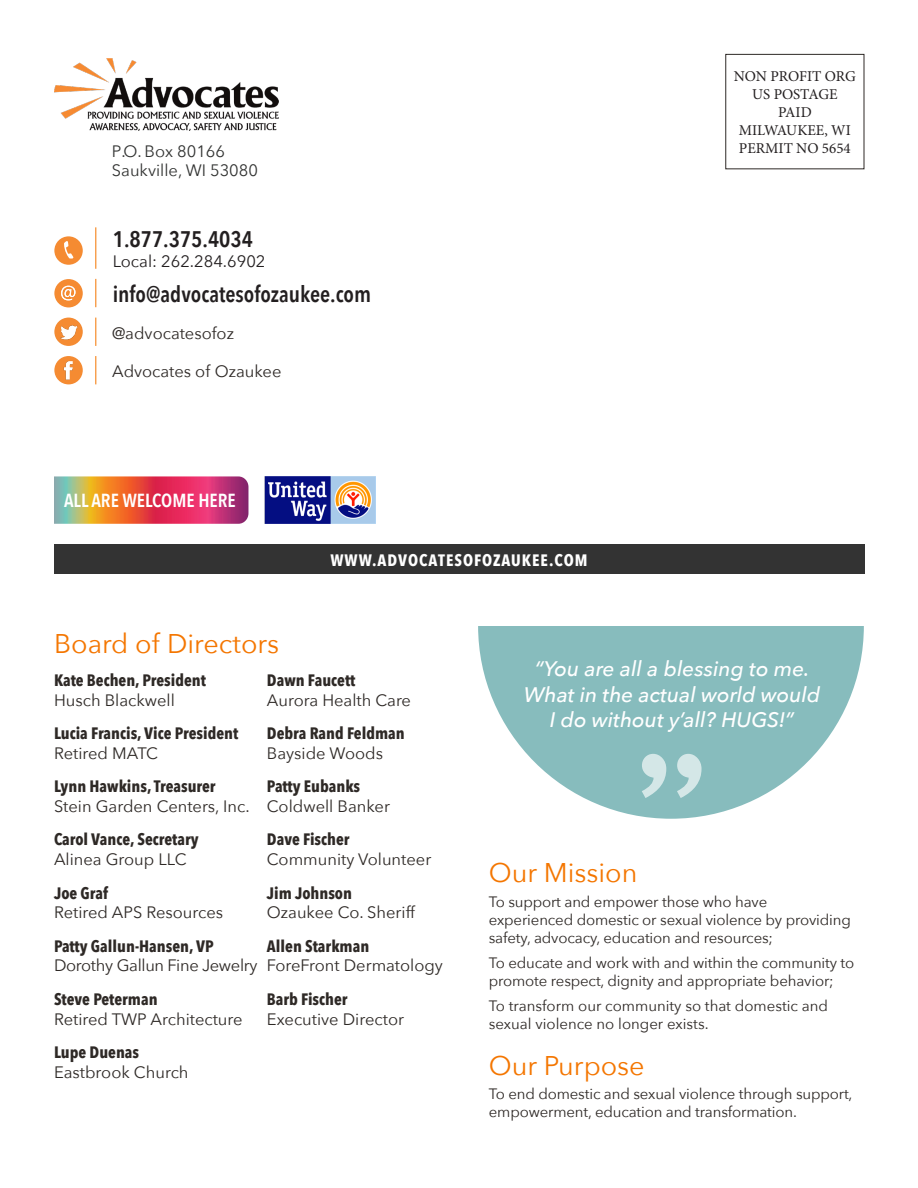
<style>
.page{position:relative;width:918px;height:1188px;background:#fff}
.page>*{position:absolute;margin:0;border:0;box-sizing:border-box;transform-origin:0 0}
.t1{font:196.5px "Andale Mono";color:#fff}
.t2{font:27px "Avenir Next";color:#f47600}
.t3{font:600 22.5px "Avenir Next Condensed";color:#231f20}
.t4{font:italic 500 21px/25.2px "Avenir Next";color:#fff;text-align:center}
.t5{font:600 18.9px "Avenir Next Condensed";color:#fff}
.t6{font:16.5px/19.8px "Avenir Next";color:#2e2926}
.t7{font:700 16.5px/19.8px "Avenir Next Condensed";color:#2e2926}
.t8{font:16.5px/19.8px "Avenir Next";letter-spacing:-.02em;color:#2e2926}
.t9{font:16.5px "Avenir Next";color:#323332}
.t10{font:700 16.5px "Avenir Next Condensed";letter-spacing:.06em;color:#fff}
.t11{font:16.5px "Avenir Next";color:#231f20}
.t12{font:15px/18px "Avenir Next";letter-spacing:-.01em;color:#2e2926}
.t13{font:15px "Minion Pro";color:#231f20}
.s1{font-family:"Avenir Next";font-weight:400}
.s2{font-family:"Avenir Next Condensed";font-weight:700}
</style>
<div class="page">
<div style="left:476px;top:431px;width:390px;height:390px;background:#87bcbd;border-radius:50%"></div>
<div style="left:384px;top:392px;width:516px;height:234px;background:#fff"></div>
<img style="left:54px;top:58px;width:225px;height:72px">
<div style="left:725px;top:54px;width:139px;height:115px;border:1px solid #2e2926"></div>
<img style="left:264px;top:476px;width:111px;height:48px">
<svg style="left:54px;top:476px;width:194px;height:48px;background:#d35f5c"></svg>
<img style="left:54px;top:318px;width:29px;height:28px;border-radius:14px">
<svg style="left:95px;top:318px;width:1px;height:28px"></svg>
<img style="left:54px;top:356px;width:29px;height:28px;border-radius:14px">
<svg style="left:95px;top:356px;width:1px;height:28px"></svg>
<div style="left:54px;top:544px;width:810px;height:30px;background:#333"></div>
<div style="left:54px;top:236px;width:29px;height:29px;background:#f58b32;border-radius:50%"></div>
<svg style="left:64px;top:241px;width:9px;height:18px"></svg>
<hr style="left:95px;top:227px;width:1px;height:42px;background:#f47600">
<div style="left:54px;top:279px;width:29px;height:28px;background:#f58b32;border-radius:50%"></div>
<svg style="left:61px;top:286px;width:14px;height:14px"></svg>
<svg style="left:95px;top:279px;width:1px;height:28px"></svg>
<p class="t13" style="left:734px;top:66px;width:123px">NON PROFIT ORG</p>
<p class="t13" style="left:752px;top:84px;width:87px">US POSTAGE</p>
<p class="t13" style="left:778px;top:102px;width:35px">PAID</p>
<p class="t13" style="left:739px;top:120px;width:114px">MILWAUKEE, WI</p>
<p class="t9" style="left:112px;top:141px;width:115px">P.O. Box 80166</p>
<p class="t13" style="left:739px;top:138px;width:113px">PERMIT NO 5654</p>
<p class="t9" style="left:112px;top:161px;width:148px">Saukville, WI 53080</p>
<p class="t3" style="left:113px;top:220px;width:142px">1.877.375.4034</p>
<p class="t11" style="left:113px;top:251px;width:154px">Local: 262.284.6902</p>
<p class="t3" style="left:113px;top:274px;width:260px">info@advocatesofozaukee.com</p>
<p class="t6" style="left:112px;top:323px;width:123px">@advocatesofoz</p>
<p class="t6" style="left:112px;top:361px;width:171px">Advocates of Ozaukee</p>
<p class="t5" style="left:64px;top:484px;width:173px">ALL ARE WELCOME HERE</p>
<p class="t10" style="left:330px;top:550px;width:259px">WWW.ADVOCATESOFOZAUKEE.COM</p>
<p class="t2" style="left:54px;top:627px;width:227px">Board of Directors</p>
<p class="t7" style="left:54px;top:670px;width:154px">Kate Bechen, President<br><span class="s1">Husch Blackwell</span></p>
<p class="t7" style="left:54px;top:723px;width:186px">Lucia Francis, Vice President<br><span class="s1">Retired MATC</span></p>
<p class="t6" style="left:54px;top:777px;width:197px"><span class="s2">Lynn Hawkins, Treasurer<br></span>Stein Garden Centers, Inc.</p>
<p class="t7" style="left:54px;top:830px;width:146px">Carol Vance, Secretary<br><span class="s1">Alinea Group LLC</span></p>
<p class="t6" style="left:54px;top:883px;width:171px"><span class="s2">Joe Graf<br></span>Retired APS Resources</p>
<p class="t8" style="left:54px;top:936px;width:205px"><span class="s2">Patty Gallun-Hansen, VP<br></span>Dorothy Gallun Fine Jewelry</p>
<p class="t6" style="left:54px;top:989px;width:190px"><span class="s2">Steve Peterman<br></span>Retired TWP Architecture</p>
<p class="t6" style="left:54px;top:1042px;width:136px"><span class="s2">Lupe Duenas<br></span>Eastbrook Church</p>
<p class="t6" style="left:267px;top:671px;width:146px"><span class="s2">Dawn Faucett<br></span>Aurora Health Care</p>
<p class="t7" style="left:267px;top:723px;width:139px">Debra Rand Feldman<br><span class="s1">Bayside Woods</span></p>
<p class="t6" style="left:267px;top:777px;width:125px"><span class="s2">Patty Eubanks<br></span>Coldwell Banker</p>
<p class="t6" style="left:267px;top:830px;width:166px"><span class="s2">Dave Fischer<br></span>Community Volunteer</p>
<p class="t6" style="left:267px;top:883px;width:150px"><span class="s2">Jim Johnson<br></span>Ozaukee Co. Sheriff</p>
<p class="t6" style="left:267px;top:936px;width:178px"><span class="s2">Allen Starkman<br></span>ForeFront Dermatology</p>
<p class="t6" style="left:267px;top:989px;width:139px"><span class="s2">Barb Fischer<br></span>Executive Director</p>
<p class="t4" style="left:524px;top:656px;width:298px">“You are all a blessing to me.<br>What in the actual world would<br>I do without y’all? HUGS!”</p>
<h1 class="t1" style="left:613px;top:696px;width:119px">”</h1>
<p class="t2" style="left:489px;top:857px;width:150px">Our Mission</p>
<p class="t12" style="left:489px;top:893px;width:364px">To support and empower those who have experienced domestic or sexual violence by providing safety, advocacy, education and resources;</p>
<p class="t12" style="left:489px;top:954px;width:367px">To educate and work with and within the community to promote respect, dignity and appropriate behavior;</p>
<p class="t12" style="left:489px;top:996px;width:341px">To transform our community so that domestic and sexual violence no longer exists.</p>
<p class="t2" style="left:489px;top:1049px;width:157px">Our Purpose</p>
<p class="t12" style="left:489px;top:1085px;width:365px">To end domestic and sexual violence through support, empowerment, education and transformation.</p>
</div>
